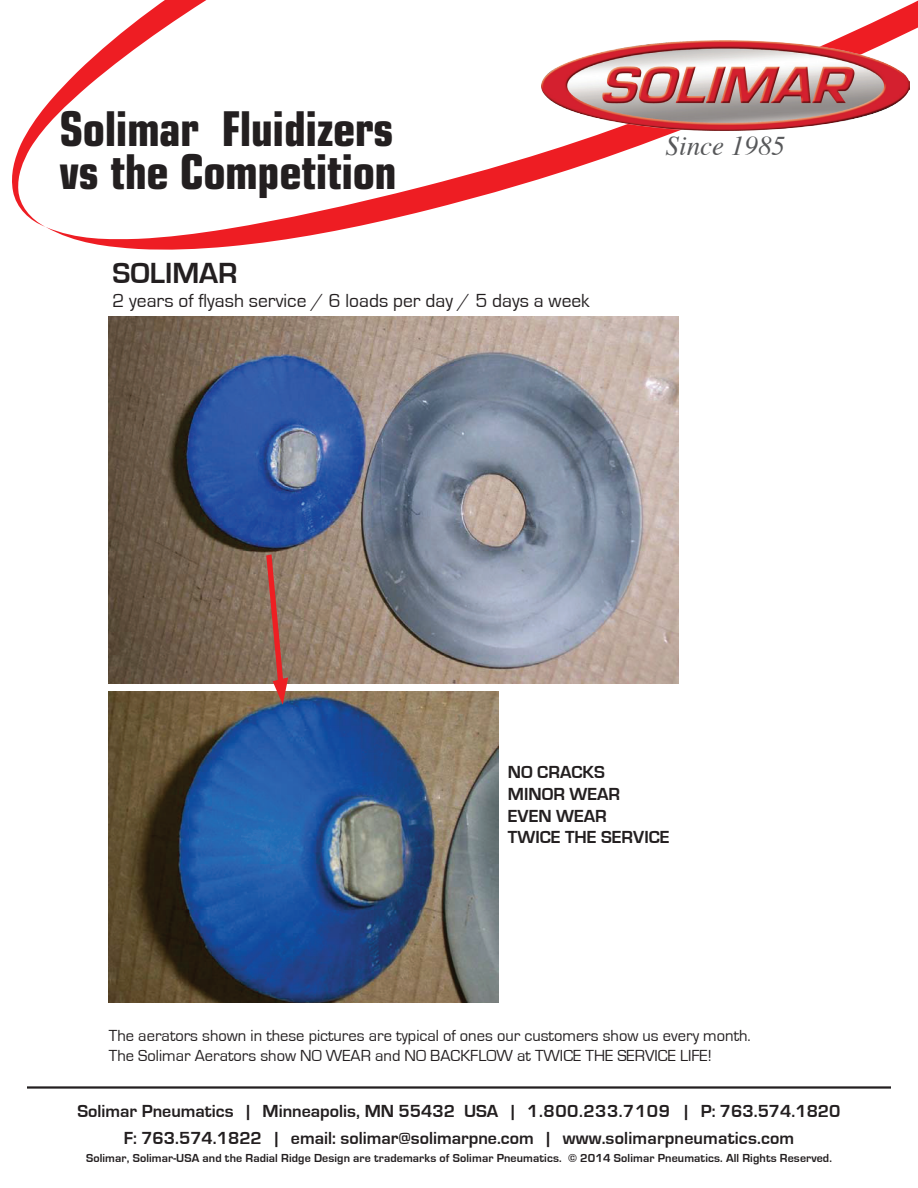
<style>
.page{position:relative;width:918px;height:1188px;background:#fff}
.page>*{position:absolute;margin:0;border:0;box-sizing:border-box;transform-origin:0 0}
.t1{font:700 condensed 48px/43.5px "Eurostile";letter-spacing:-.01em;color:#231f20}
.t2{font:700 30px "Eurostile";color:#231f20}
.t3{font:italic 27px "Times";color:#57585a}
.t4{font:19.5px "Eurostile";color:#231f20}
.t5{font:700 18px/21.6px "Eurostile";color:#231f20;text-align:center}
.t6{font:16.5px/19.8px "Eurostile";color:#231f20}
.t7{font:700 12px "Eurostile";letter-spacing:.01em;color:#231f20}
</style>
<div class="page">
<img style="left:109px;top:317px;width:570px;height:366px">
<svg style="left:12px;top:0;width:906px;height:250px"></svg>
<hr style="left:27px;top:1086px;width:864px;height:3px;background:#231f20">
<img style="left:542px;top:41px;width:367px;height:90px">
<img style="left:109px;top:691px;width:389px;height:312px">
<svg style="left:266px;top:554px;width:22px;height:151px;background:#a66356"></svg>
<h1 class="t1" style="left:59px;top:106px;width:339px">Solimar Fluidizers vs the Competition</h1>
<h2 class="t2" style="left:112px;top:257px;width:127px">SOLIMAR</h2>
<p class="t4" style="left:112px;top:290px;width:479px">2 years of flyash service / 6 loads per day / 5 days a week</p>
<h3 class="t3" style="left:666px;top:123px;width:121px">Since 1985</h3>
<p class="t5" style="left:508px;top:762px;width:163px;text-align:left">NO CRACKS<br>MINOR WEAR<br>EVEN WEAR<br>TWICE THE SERVICE</p>
<p class="t6" style="left:109px;top:1026px;width:643px">The aerators shown in these pictures are typical of ones our customers show us every month.<br>The Solimar Aerators show NO WEAR and NO BACKFLOW at TWICE THE SERVICE LIFE!</p>
<p class="t5" style="left:77px;top:1098px;width:765px;line-height:27px">Solimar Pneumatics | Minneapolis, MN 55432 USA | 1.800.233.7109 | P: 763.574.1820<br>F: 763.574.1822 | email: solimar@solimarpne.com | www.solimarpneumatics.com</p>
<p class="t7" style="left:86px;top:1152px;width:747px">Solimar, Solimar-USA and the Radial Ridge Design are trademarks of Solimar Pneumatics. © 2014 Solimar Pneumatics. All Rights Reserved.</p>
</div>
